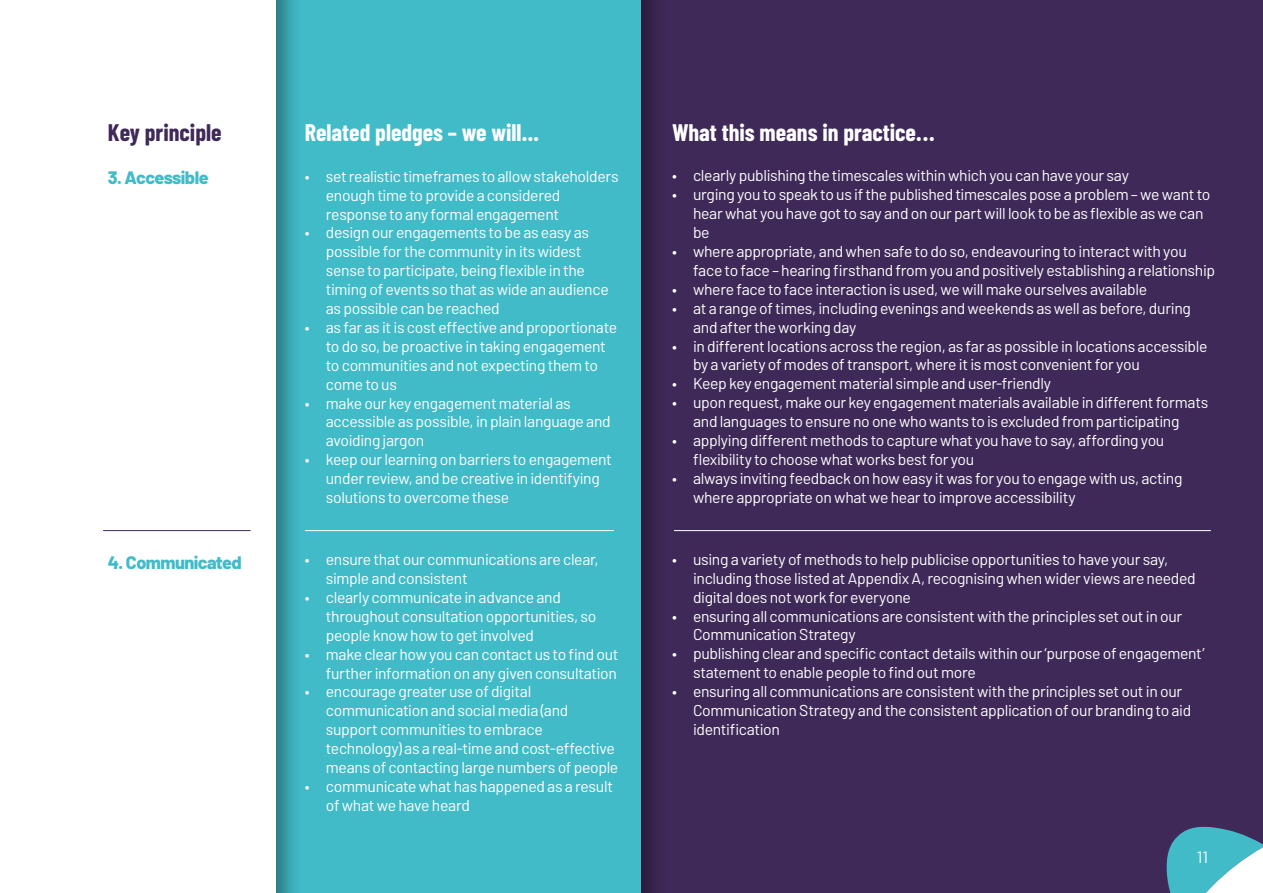
<style>
.page{position:relative;width:1263px;height:893px;background:#fff}
.page>*{position:absolute;margin:0;border:0;box-sizing:border-box;transform-origin:0 0}
.t1{font:700 24px "Barlow Condensed";color:#fff}
.t2{font:700 24px "Barlow Condensed";color:#3f2958}
.t3{font:800 18px "Barlow";letter-spacing:-.03em;color:#42bbc8}
.t4{font:16.5px "Barlow";color:#fff}
.t5{font:15.75px/18.9px "Barlow";letter-spacing:-.02em;color:#fff}
</style>
<div class="page">
<div style="left:641px;top:0;width:622px;height:893px;background:#3f2958"></div>
<svg style="left:1167px;top:826px;width:96px;height:67px;background:#6cb9c7"></svg>
<div style="left:266px;top:0;width:402px;height:893px;background:#000;opacity:.4"></div>
<div style="left:276px;top:0;width:365px;height:893px;background:#42bbc8"></div>
<div style="left:0;top:0;width:303px;height:893px;background:#000;opacity:.4"></div>
<div style="left:0;top:0;width:275px;height:893px;background:#fff"></div>
<hr style="left:305px;top:530px;width:309px;height:1px;background:#fff">
<hr style="left:674px;top:530px;width:537px;height:1px;background:#fff">
<hr style="left:103px;top:530px;width:148px;height:1px;background:#3f2958">
<h1 class="t2" style="left:108px;top:117px;width:115px">Key principle</h1>
<p class="t3" style="left:108px;top:164px;width:102px">3. Accessible</p>
<p class="t3" style="left:108px;top:549px;width:135px">4. Communicated</p>
<h1 class="t1" style="left:305px;top:118px;width:236px">Related pledges – we will…</h1>
<p class="t5" style="left:326px;top:166px;width:294px;text-indent:-21px">• set realistic timeframes to allow stakeholders enough time to provide a considered response to any formal engagement</p>
<p class="t5" style="left:326px;top:223px;width:284px;text-indent:-21px">• design our engagements to be as easy as possible for the community in its widest sense to participate, being flexible in the timing of events so that as wide an audience as possible can be reached</p>
<p class="t5" style="left:326px;top:317px;width:293px;text-indent:-21px">• as far as it is cost effective and proportionate to do so, be proactive in taking engagement to communities and not expecting them to come to us</p>
<p class="t5" style="left:326px;top:393px;width:286px;text-indent:-21px">• make our key engagement material as accessible as possible, in plain language and avoiding jargon</p>
<p class="t5" style="left:326px;top:450px;width:288px;text-indent:-21px">• keep our learning on barriers to engagement under review, and be creative in identifying solutions to overcome these</p>
<p class="t5" style="left:326px;top:550px;width:274px;text-indent:-21px">• ensure that our communications are clear, simple and consistent</p>
<p class="t5" style="left:326px;top:587px;width:272px;text-indent:-21px">• clearly communicate in advance and throughout consultation opportunities, so people know how to get involved</p>
<p class="t5" style="left:305px;top:644px;width:315px;text-align:right">• make clear how you can contact us to find out further information on any given consultation</p>
<p class="t5" style="left:326px;top:682px;width:294px;text-indent:-21px">• encourage greater use of digital communication and social media (and support communities to embrace technology) as a real-time and cost-effective means of contacting large numbers of people</p>
<p class="t5" style="left:326px;top:776px;width:289px;text-indent:-21px">• communicate what has happened as a result of what we have heard</p>
<h1 class="t1" style="left:672px;top:117px;width:265px">What this means in practice...</h1>
<p class="t5" style="left:672px;top:166px;width:458px">• clearly publishing the timescales within which you can have your say</p>
<p class="t5" style="left:693px;top:185px;width:519px;text-indent:-21px">• urging you to speak to us if the published timescales pose a problem – we want to hear what you have got to say and on our part will look to be as flexible as we can be</p>
<p class="t5" style="left:693px;top:241px;width:524px;text-indent:-21px">• where appropriate, and when safe to do so, endeavouring to interact with you face to face – hearing firsthand from you and positively establishing a relationship</p>
<p class="t5" style="left:672px;top:279px;width:477px">• where face to face interaction is used, we will make ourselves available</p>
<p class="t5" style="left:693px;top:298px;width:499px;text-indent:-21px">• at a range of times, including evenings and weekends as well as before, during and after the working day</p>
<p class="t5" style="left:693px;top:336px;width:516px;text-indent:-21px">• in different locations across the region, as far as possible in locations accessible by a variety of modes of transport, where it is most convenient for you</p>
<p class="t5" style="left:672px;top:374px;width:381px">• Keep key engagement material simple and user-friendly</p>
<p class="t5" style="left:672px;top:393px;width:538px;text-align:center">• upon request, make our key engagement materials available in different formats and languages to ensure no one who wants to is excluded from participating</p>
<p class="t5" style="left:693px;top:430px;width:473px;text-indent:-21px">• applying different methods to capture what you have to say, affording you flexibility to choose what works best for you</p>
<p class="t5" style="left:693px;top:468px;width:491px;text-indent:-21px">• always inviting feedback on how easy it was for you to engage with us, acting where appropriate on what we hear to improve accessibility</p>
<p class="t5" style="left:693px;top:549px;width:504px;text-indent:-21px">• using a variety of methods to help publicise opportunities to have your say, including those listed at Appendix A, recognising when wider views are needed digital does not work for everyone</p>
<p class="t5" style="left:693px;top:606px;width:491px;text-indent:-21px">• ensuring all communications are consistent with the principles set out in our<br>Communication Strategy</p>
<p class="t5" style="left:693px;top:644px;width:513px;text-indent:-21px">• publishing clear and specific contact details within our ‘purpose of engagement’ statement to enable people to find out more</p>
<p class="t5" style="left:693px;top:682px;width:500px;text-indent:-21px">• ensuring all communications are consistent with the principles set out in our<br>Communication Strategy and the consistent application of our branding to aid identification</p>
<p class="t4" style="left:1197px;top:847px;width:13px">11</p>
</div>
